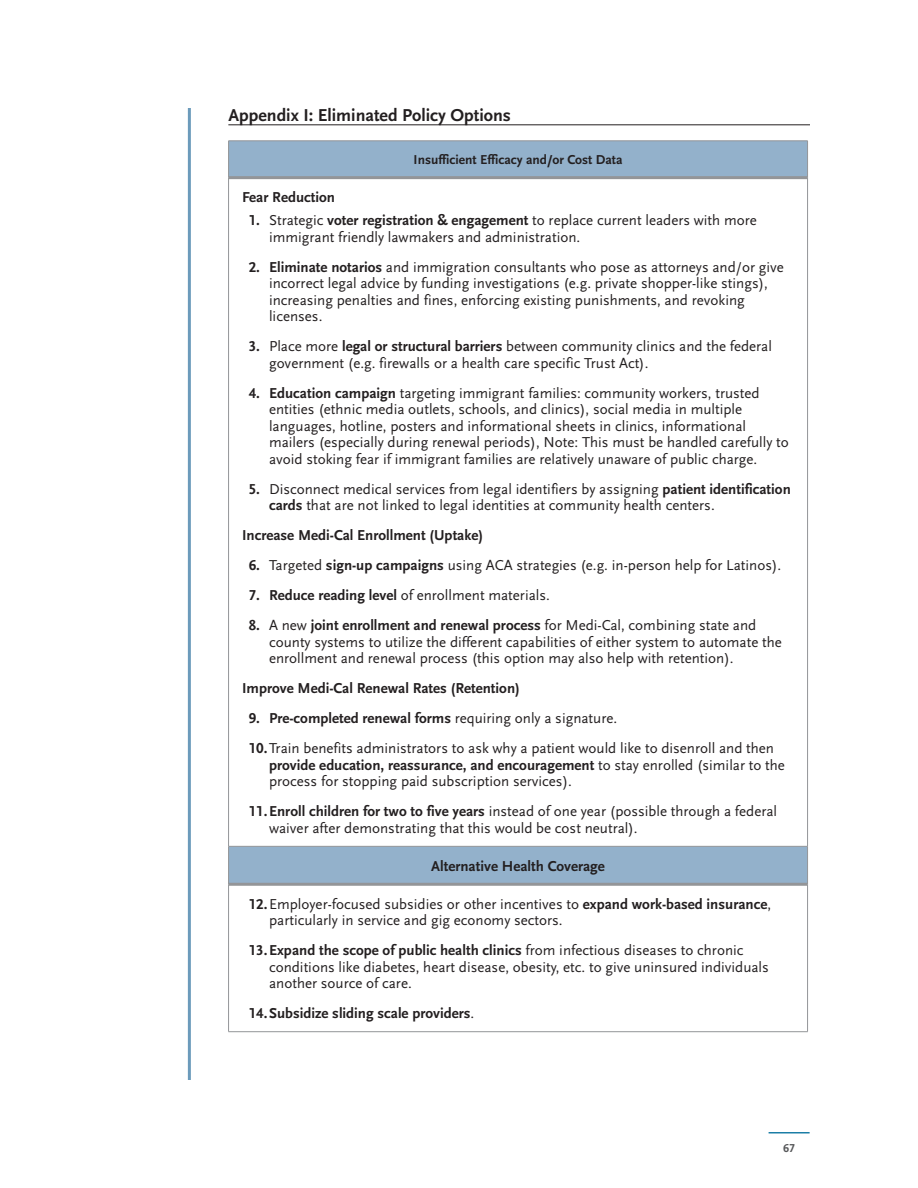
<style>
.page{position:relative;width:918px;height:1188px;background:#fff}
.page>*{position:absolute;margin:0;border:0;box-sizing:border-box;transform-origin:0 0}
.t1{font:18px "Scala Sans Bold LF";color:#231f20}
.t2{font:15px/16.5px "Scala Sans Regular LF";color:#231f20}
.t3{font:15px "Scala Sans Bold LF";color:#231f20}
.t4{font:13.5px "Scala Sans Bold LF";color:#231f20}
.t5{font:12px "Scala Sans Bold LF";color:#57585a}
.s1{font-family:"Scala Sans Bold LF"}
.s2{font-family:"Scala Sans Regular LF"}
</style>
<div class="page">
<hr style="left:769px;top:1132px;width:41px;height:2px;background:#1c7ea6">
<hr style="left:188px;top:108px;width:3px;height:972px;background:#6c9bbb">
<hr style="left:228px;top:125px;width:582px;height:1px;background:#231f20">
<svg style="left:229px;top:142px;width:578px;height:741px"></svg>
<hr style="left:228px;top:141px;width:580px;height:1px;background:#939598">
<hr style="left:228px;top:141px;width:1px;height:37px;background:#939598">
<hr style="left:807px;top:141px;width:1px;height:37px;background:#939598">
<hr style="left:229px;top:176px;width:578px;height:3px;background:#939598">
<hr style="left:228px;top:178px;width:1px;height:668px;background:#939598">
<hr style="left:807px;top:178px;width:1px;height:668px;background:#939598">
<hr style="left:228px;top:846px;width:580px;height:1px;background:#939598">
<hr style="left:228px;top:847px;width:1px;height:37px;background:#939598">
<hr style="left:807px;top:847px;width:1px;height:37px;background:#939598">
<hr style="left:229px;top:883px;width:578px;height:3px;background:#939598">
<hr style="left:228px;top:884px;width:1px;height:148px;background:#939598">
<hr style="left:807px;top:884px;width:1px;height:148px;background:#939598">
<hr style="left:228px;top:1031px;width:580px;height:1px;background:#939598">
<p class="t1" style="left:228px;top:106px;width:284px">Appendix I: Eliminated Policy Options</p>
<p class="t4" style="left:414px;top:153px;width:210px">Insufficient Efficacy and/or Cost Data</p>
<p class="t3" style="left:242px;top:189px;width:95px">Fear Reduction</p>
<p class="t2" style="left:269px;top:212px;width:489px;text-indent:-20px"><span class="s1">1.</span> Strategic <span class="s1">voter registration &amp; engagement</span> to replace current leaders with more immigrant friendly lawmakers and administration.</p>
<p class="t2" style="left:269px;top:259px;width:516px;text-indent:-20px"><span class="s1">2. Eliminate notarios</span> and immigration consultants who pose as attorneys and/or give incorrect legal advice by funding investigations (e.g. private shopper-like stings), increasing penalties and fines, enforcing existing punishments, and revoking licenses.</p>
<p class="t2" style="left:269px;top:338px;width:504px;text-indent:-20px"><span class="s1">3.</span> Place more <span class="s1">legal or structural barriers</span> between community clinics and the federal government (e.g. firewalls or a health care specific Trust Act).</p>
<p class="t2" style="left:269px;top:385px;width:521px;text-indent:-20px"><span class="s1">4. Education campaign</span> targeting immigrant families: community workers, trusted entities (ethnic media outlets, schools, and clinics), social media in multiple languages, hotline, posters and informational sheets in clinics, informational mailers (especially during renewal periods), Note: This must be handled carefully to avoid stoking fear if immigrant families are relatively unaware of public charge.</p>
<p class="t2" style="left:269px;top:481px;width:523px;text-indent:-20px"><span class="s1">5.</span> Disconnect medical services from legal identifiers by assigning <span class="s1">patient identification cards</span> that are not linked to legal identities at community health centers.</p>
<p class="t3" style="left:242px;top:527px;width:243px">Increase Medi-Cal Enrollment (Uptake)</p>
<p class="t2" style="left:249px;top:557px;width:534px"><span class="s1">6.</span> Targeted <span class="s1">sign-up campaigns</span> using ACA strategies (e.g. in-person help for Latinos).</p>
<p class="t2" style="left:249px;top:587px;width:303px"><span class="s1">7. Reduce reading level</span> of enrollment materials.</p>
<p class="t3" style="left:249px;top:617px;width:509px">8. <span class="s2">A new</span> joint enrollment and renewal process <span class="s2">for Medi-Cal, combining state and</span></p>
<p class="t2" style="left:269px;top:634px;width:514px">county systems to utilize the different capabilities of either system to automate the enrollment and renewal process (this option may also help with retention).</p>
<p class="t3" style="left:242px;top:680px;width:279px">Improve Medi-Cal Renewal Rates (Retention)</p>
<p class="t3" style="left:249px;top:710px;width:370px">9. Pre-completed renewal forms <span class="s2">requiring only a signature.</span></p>
<p class="t2" style="left:249px;top:740px;width:527px"><span class="s1">10.</span>Train benefits administrators to ask why a patient would like to disenroll and then</p>
<p class="t3" style="left:269px;top:757px;width:517px">provide education, reassurance, and encouragement <span class="s2">to stay enrolled (similar to the</span></p>
<p class="t2" style="left:249px;top:767px;width:530px;line-height:30px;text-indent:20px">process for stopping paid subscription services).<br><span class="s1">11.Enroll children for two to five years</span> instead of one year (possible through a federal</p>
<p class="t2" style="left:269px;top:820px;width:370px">waiver after demonstrating that this would be cost neutral).</p>
<p class="t3" style="left:431px;top:858px;width:175px">Alternative Health Coverage</p>
<p class="t2" style="left:269px;top:896px;width:504px;text-indent:-20px"><span class="s1">12.</span>Employer-focused subsidies or other incentives to <span class="s1">expand work-based insurance</span>, particularly in service and gig economy sectors.</p>
<p class="t3" style="left:249px;top:942px;width:496px">13.Expand the scope of public health clinics <span class="s2">from infectious diseases to chronic</span></p>
<p class="t2" style="left:269px;top:959px;width:501px">conditions like diabetes, heart disease, obesity, etc. to give uninsured individuals another source of care.</p>
<p class="t3" style="left:249px;top:1005px;width:227px">14.Subsidize sliding scale providers<span class="s2">.</span></p>
<p class="t5" style="left:783px;top:1141px;width:13px">67</p>
</div>
